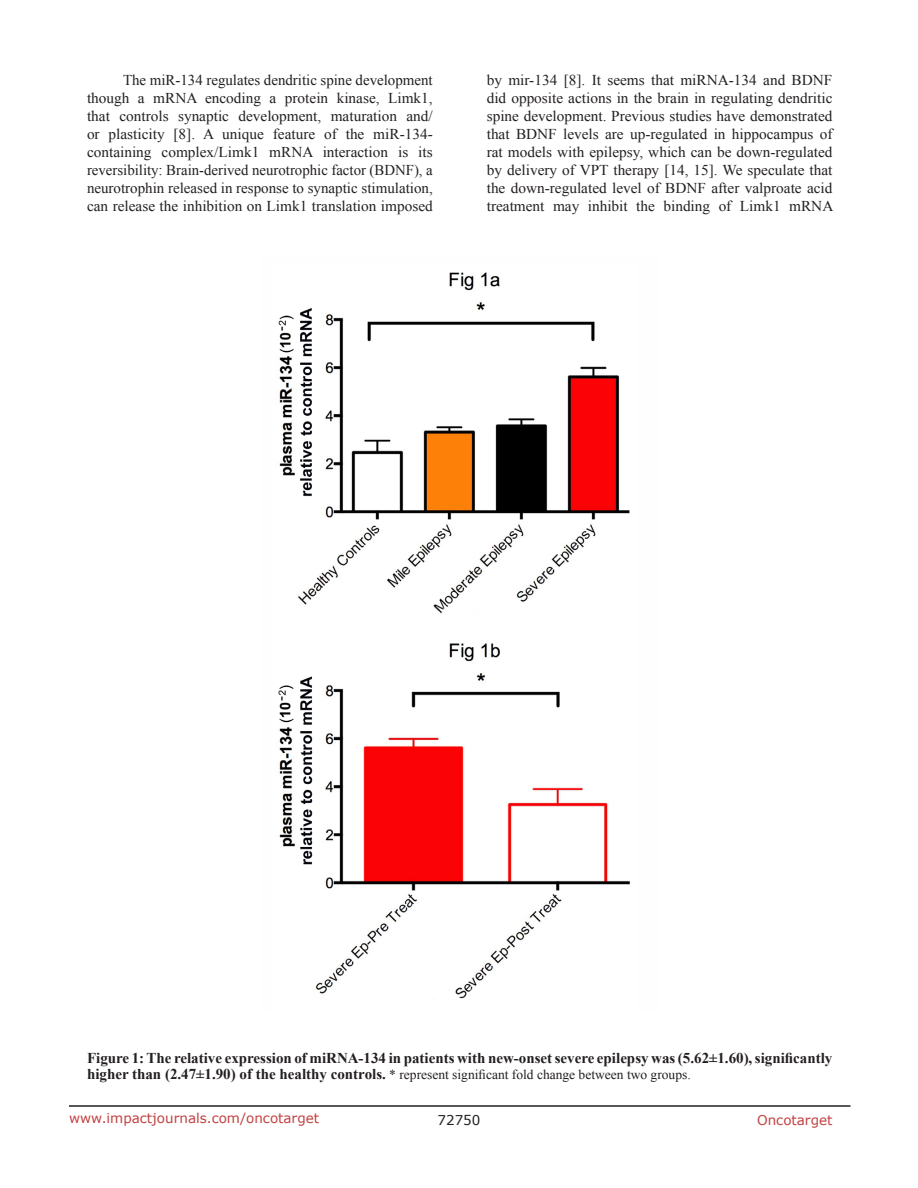
<style>
.page{position:relative;width:918px;height:1188px;background:#fff}
.page>*{position:absolute;margin:0;border:0;box-sizing:border-box;transform-origin:0 0}
.BodyText{font:15px/18px "Times New Roman";color:#231f20;text-align:justify}
.figuretext{font:700 15px "Times New Roman";color:#231f20}
.figuretext-2{font:13.5px "Times New Roman";color:#231f20}
.t1{font:13.5px "Verdana";color:#c24141}
.t2{font:13.5px "Verdana";color:#231f20}
.s1{font-weight:700;font-size:15px}
</style>
<div class="page">
<hr style="left:69px;top:1105px;width:781px;height:2px;background:#231f20">
<img style="left:278px;top:272px;width:352px;height:727px">
<p class="BodyText" style="left:87px;top:71px;width:347px;text-indent:36px">The miR-134 regulates dendritic spine development though a mRNA encoding a protein kinase, Limk1, that controls synaptic development, maturation and/ or plasticity [8]. A unique feature of the miR-134- containing complex/Limk1 mRNA interaction is its reversibility: Brain-derived neurotrophic factor (BDNF), a neurotrophin released in response to synaptic stimulation, can release the inhibition on Limk1 translation imposed</p>
<p class="BodyText" style="left:487px;top:71px;width:348px">by mir-134 [8]. It seems that miRNA-134 and BDNF did opposite actions in the brain in regulating dendritic spine development. Previous studies have demonstrated that BDNF levels are up-regulated in hippocampus of rat models with epilepsy, which can be down-regulated by delivery of VPT therapy [14, 15]. We speculate that the down-regulated level of BDNF after valproate acid treatment may inhibit the binding of Limk1 mRNA</p>
<p class="figuretext" style="left:87px;top:1047px;width:747px">Figure 1: The relative expression of miRNA-134 in patients with new-onset severe epilepsy was (5.62±1.60), significantly</p>
<p class="figuretext-2" style="left:87px;top:1065px;width:605px"><span class="s1">higher than (2.47±1.90) of the healthy controls.</span> * represent significant fold change between two groups.</p>
<p class="t1" style="left:69px;top:1109px;width:252px">www.impactjournals.com/oncotarget</p>
<p class="t2" style="left:438px;top:1111px;width:44px">72750</p>
<p class="t1" style="left:757px;top:1111px;width:77px">Oncotarget</p>
</div>
